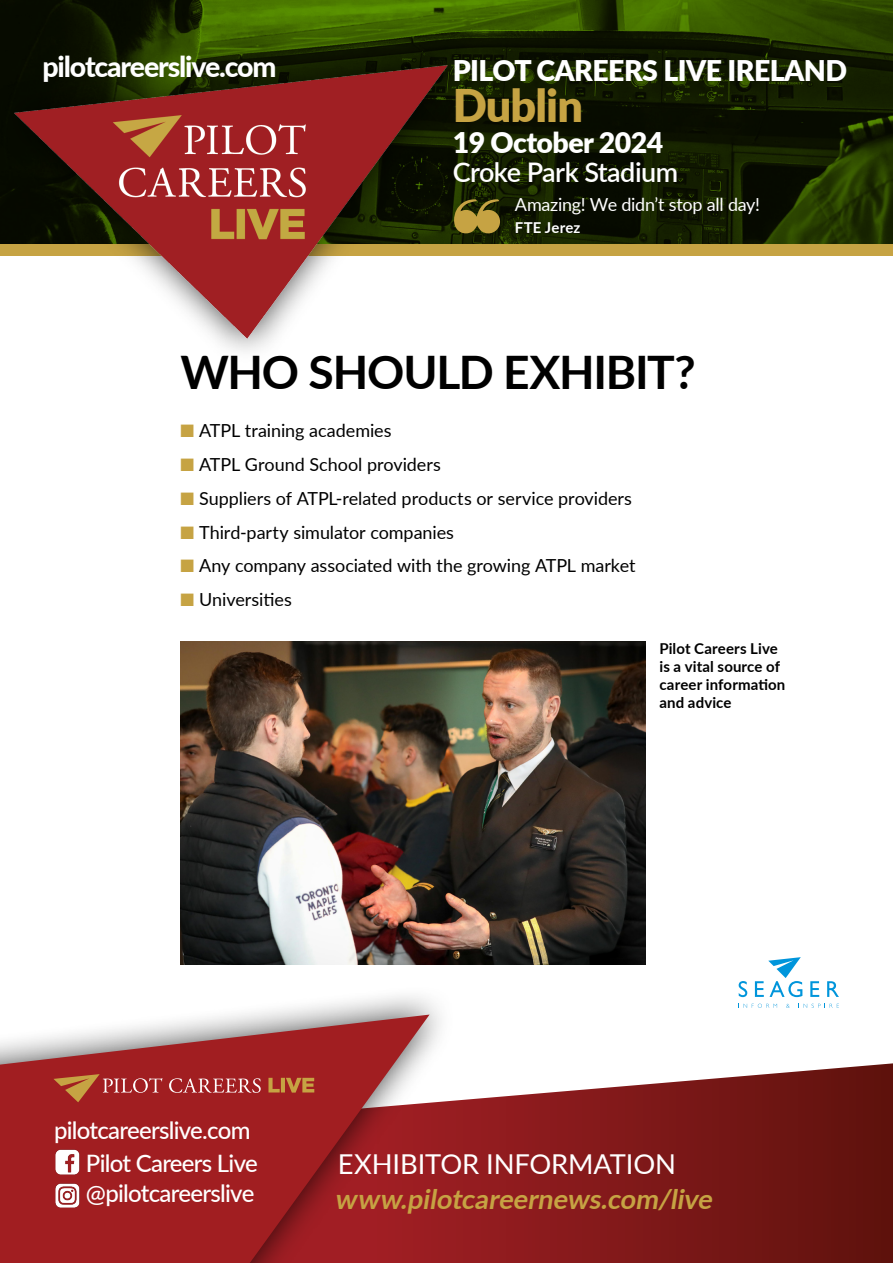
<style>
.page{position:relative;width:893px;height:1263px;background:#fff}
.page>*{position:absolute;margin:0;border:0;box-sizing:border-box;transform-origin:0 0}
.t1{font:700 46.2px "Lato";letter-spacing:-.025em;color:#000}
.t2{font:900 45px "Lato";letter-spacing:-.02em;color:#c6a343}
.t3{font:900 28.5px "Lato";letter-spacing:-.02em;color:#fff}
.t4{font:800 28.5px "Lato";letter-spacing:-.04em;color:#fff}
.t5{font:27.45px "Lato";letter-spacing:-.005em;color:#fff}
.t6{font:italic 700 27.3px "Lato";color:#c6a343}
.t7{font:600 27px "Lato";letter-spacing:-.02em;color:#fff}
.t8{font:500 24px "Lato";letter-spacing:-.03em;color:#fff}
.Body{font:18px "Lato";letter-spacing:-.005em;color:#000}
.t9{font:18px "Lato";letter-spacing:-.015em;color:#fff}
.t10{font:700 15px/18px "Lato";letter-spacing:.005em;color:#000}
.t11{font:700 15px "Lato";letter-spacing:.01em;color:#fff}
.s1{color:#c6a343}
</style>
<div class="page">
<svg style="left:0;top:0;width:893px;height:244px;background:#1b2b00"></svg>
<div style="left:0;top:244px;width:893px;height:11px;background:#c6a343"></div>
<svg style="left:827px;top:981px;width:12px;height:16px"></svg>
<svg style="left:810px;top:981px;width:9px;height:16px"></svg>
<svg style="left:739px;top:981px;width:8px;height:16px"></svg>
<svg style="left:755px;top:957px;width:47px;height:40px"></svg>
<svg style="left:743px;top:1004px;width:34px;height:4px"></svg>
<svg style="left:786px;top:1004px;width:4px;height:4px"></svg>
<svg style="left:803px;top:1004px;width:36px;height:4px"></svg>
<div style="left:0;top:35px;width:474px;height:330px;background:#000;opacity:.75"></div>
<img style="left:14px;top:65px;width:433px;height:273px">
<img style="left:180px;top:641px;width:465px;height:324px">
<svg style="left:454px;top:199px;width:46px;height:34px;background:#89772b"></svg>
<svg style="left:456px;top:1063px;width:437px;height:200px;background:#862d2c"></svg>
<div style="left:0;top:985px;width:456px;height:278px;background:#000;opacity:.75"></div>
<svg style="left:0;top:1014px;width:430px;height:249px;background:#a7383b"></svg>
<svg style="left:268px;top:1078px;width:46px;height:14px"></svg>
<svg style="left:53px;top:1074px;width:208px;height:28px;background:#ad3f38"></svg>
<img style="left:54px;top:1149px;width:27px;height:26px">
<img style="left:54px;top:1182px;width:27px;height:27px">
<h3 class="t4" style="left:42px;top:45px;width:236px">pilotcareerslive.com</h3>
<h3 class="t3" style="left:453px;top:49px;width:396px">PILOT CAREERS LIVE IRELAND</h3>
<h2 class="t2" style="left:453px;top:71px;width:132px">Dublin</h2>
<h3 class="t3" style="left:453px;top:121px;width:212px">19 October 2024</h3>
<h3 class="t7" style="left:453px;top:152px;width:227px">Croke Park Stadium</h3>
<p class="t9" style="left:515px;top:191px;width:247px">Amazing! We didn’t stop all day!</p>
<p class="t11" style="left:515px;top:216px;width:67px">FTE Jerez</p>
<p class="t1" style="left:180px;top:338px;width:517px">WHO SHOULD EXHIBIT?</p>
<p class="Body" style="left:180px;top:418px;width:213px"><span class="s1">■</span> ATPL training academies</p>
<p class="Body" style="left:180px;top:452px;width:262px"><span class="s1">■</span> ATPL Ground School providers</p>
<p class="Body" style="left:180px;top:485px;width:453px"><span class="s1">■</span> Suppliers of ATPL-related products or service providers</p>
<p class="Body" style="left:180px;top:519px;width:275px"><span class="s1">■</span> Third-party simulator companies</p>
<p class="Body" style="left:180px;top:553px;width:457px"><span class="s1">■</span> Any company associated with the growing ATPL market</p>
<p class="Body" style="left:180px;top:587px;width:113px"><span class="s1">■</span> Universities</p>
<p class="t10" style="left:659px;top:638px;width:127px">Pilot Careers Live is a vital source of career information and advice</p>
<p class="t8" style="left:54px;top:1113px;width:198px">pilotcareerslive.com</p>
<p class="t8" style="left:86px;top:1146px;width:173px">Pilot Careers Live</p>
<p class="t8" style="left:86px;top:1176px;width:170px">@pilotcareerslive</p>
<p class="t6" style="left:334px;top:1179px;width:385px">www.pilotcareernews.com/live</p>
<p class="t5" style="left:338px;top:1144px;width:340px">EXHIBITOR INFORMATION</p>
</div>
